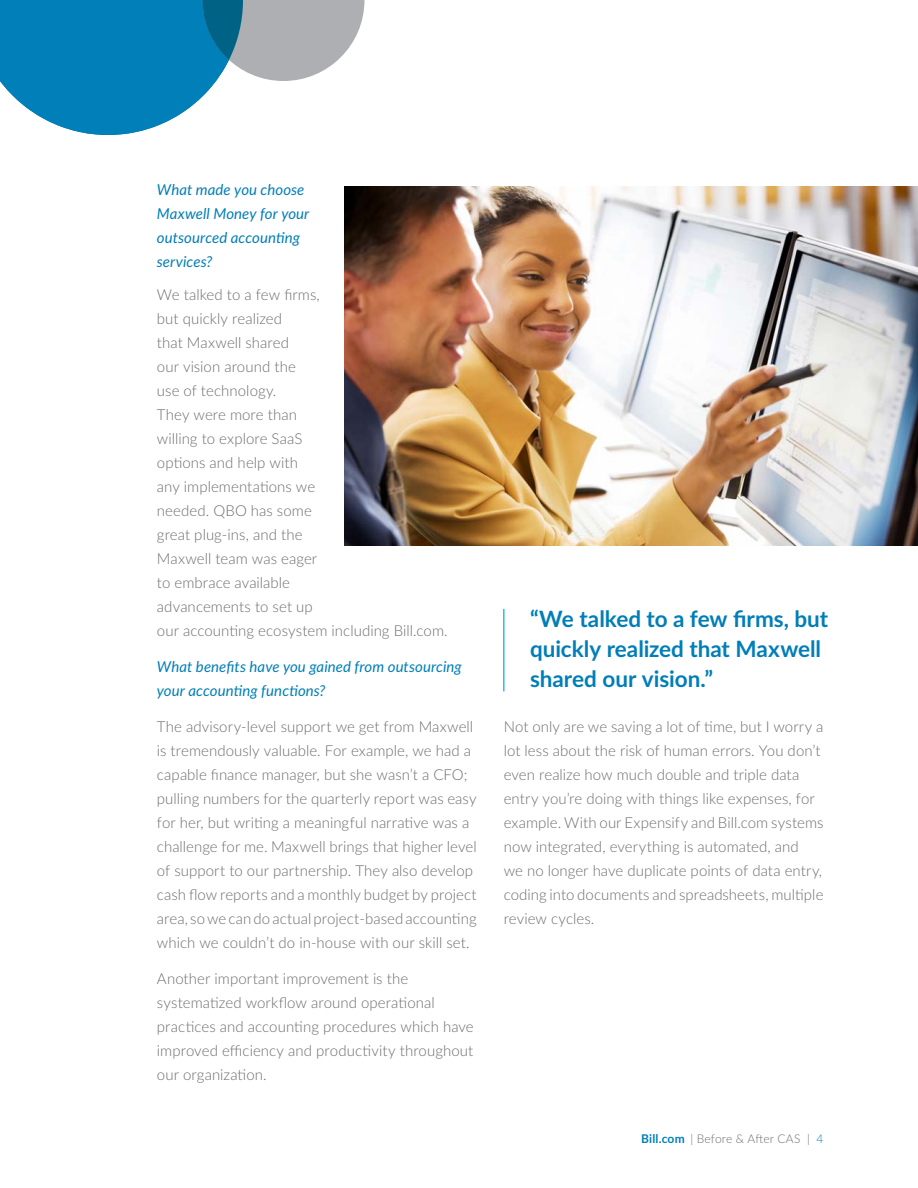
<style>
.page{position:relative;width:918px;height:1188px;background:#fff}
.page>*{position:absolute;margin:0;border:0;box-sizing:border-box;transform-origin:0 0}
.t1{font:700 22.5px/30px "Lato";color:#007eb8}
.t2{font:300 15px/24px "Lato";letter-spacing:.005em;color:#6c6d70}
.t3{font:italic 15px/24px "Lato";letter-spacing:.005em;color:#007eb8}
.t4{font:300 12px "Lato";letter-spacing:.015em;color:#6c6d70}
.s1{font-weight:700;color:#007eb8}
.s2{color:#007eb8}
</style>
<div class="page">
<svg style="left:0;top:0;width:364px;height:135px"></svg>
<img style="left:344px;top:186px;width:574px;height:360px">
<hr style="left:503px;top:609px;width:2px;height:82px;background:#26bff0">
<p class="t3" style="left:157px;top:177px;width:154px">What made you choose<br>Maxwell Money for your outsourced accounting services?</p>
<p class="t2" style="left:157px;top:282px;width:292px">We talked to a few firms,<br>but quickly realized<br>that Maxwell shared<br>our vision around the<br>use of technology.<br>They were more than<br>willing to explore SaaS<br>options and help with<br>any implementations we<br>needed. QBO has some<br>great plug-ins, and the<br>Maxwell team was eager<br>to embrace available<br>advancements to set up<br>our accounting ecosystem including Bill.com.</p>
<p class="t3" style="left:157px;top:654px;width:306px">What benefits have you gained from outsourcing your accounting functions?</p>
<p class="t2" style="left:157px;top:714px;width:321px">The advisory-level support we get from Maxwell is tremendously valuable. For example, we had a capable finance manager, but she wasn’t a CFO; pulling numbers for the quarterly report was easy for her, but writing a meaningful narrative was a challenge for me. Maxwell brings that higher level of support to our partnership. They also develop cash flow reports and a monthly budget by project area, so we can do actual project-based accounting which we couldn’t do in-house with our skill set.</p>
<p class="t2" style="left:157px;top:966px;width:318px">Another important improvement is the systematized workflow around operational practices and accounting procedures which have improved efficiency and productivity throughout our organization.</p>
<h1 class="t1" style="left:530px;top:603px;width:300px">“We talked to a few firms, but quickly realized that Maxwell shared our vision.”</h1>
<p class="t2" style="left:504px;top:714px;width:321px">Not only are we saving a lot of time, but I worry a lot less about the risk of human errors. You don’t even realize how much double and triple data entry you’re doing with things like expenses, for example. With our Expensify and Bill.com systems now integrated, everything is automated, and<br>we no longer have duplicate points of data entry, coding into documents and spreadsheets, multiple review cycles.</p>
<p class="t4" style="left:641px;top:1130px;width:184px"><span class="s1">Bill.com</span> | Before &amp; After CAS | <span class="s2">4</span></p>
</div>
